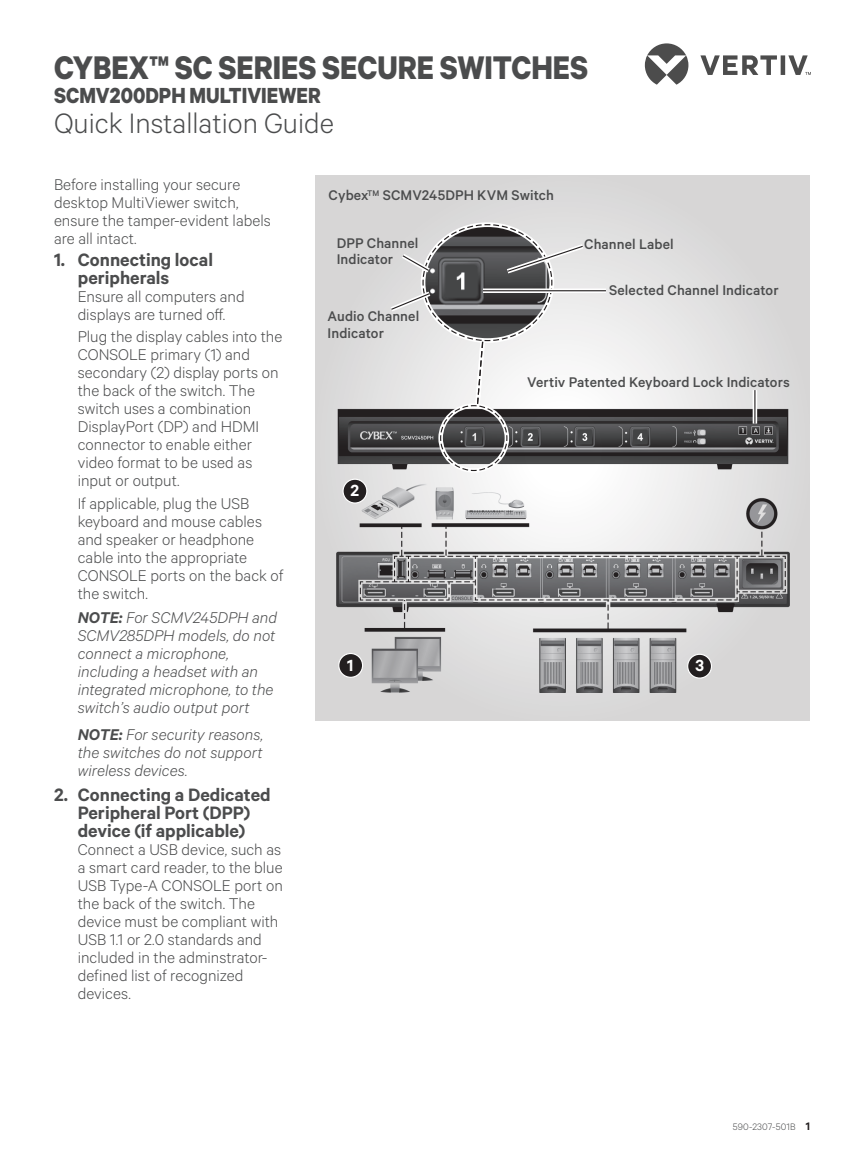
<style>
.page{position:relative;width:864px;height:1161px;background:#fff}
.page>*{position:absolute;margin:0;border:0;box-sizing:border-box;transform-origin:0 0}
.t1{font:700 31.5px "Calibre";color:#4b4c4d;scale:.9 1}
.t2{font:300 27px "Calibre";color:#4b4c4d}
.t3{font:700 21px "Calibre";color:#4b4c4d;scale:.9 1}
.t4{font:600 17.25px/18px "Calibre";color:#4b4c4d}
.t5{font:600 15.6px "Calibre";color:#fff}
.t6{font:300 15px/18px "Calibre";color:#4b4c4d}
.t7{font:italic 300 15px/18px "Calibre";color:#4b4c4d}
.t8{font:500 13.5px/16.5px "Calibre";letter-spacing:.005em;color:#4b4c4d}
.t9{font:300 9px "Calibre";letter-spacing:.02em;color:#4b4c4d}
.s1{font-weight:600}
.s2{font-weight:600;font-size:10.5px;color:#231f20}
</style>
<div class="page">
<svg style="left:645px;top:43px;width:166px;height:42px"></svg>
<svg style="left:315px;top:176px;width:495px;height:545px;background:#c5c4c5"></svg>
<div style="left:688px;top:654px;width:24px;height:24px;background:#231f20;border-radius:50%"></div>
<div style="left:687px;top:654px;width:25px;height:25px;border:1px solid #fff;border-radius:50%"></div>
<div style="left:339px;top:654px;width:24px;height:23px;background:#231f20;border-radius:50%"></div>
<div style="left:338px;top:653px;width:25px;height:25px;border:1px solid #fff;border-radius:50%"></div>
<div style="left:343px;top:479px;width:24px;height:24px;background:#231f20;border-radius:50%"></div>
<div style="left:342px;top:479px;width:25px;height:25px;border:1px solid #fff;border-radius:50%"></div>
<svg style="left:753px;top:390px;width:4px;height:34px"></svg>
<hr style="left:754px;top:390px;width:1px;height:34px;background:#231f20">
<svg style="left:588px;top:289px;width:18px;height:4px"></svg>
<hr style="left:483px;top:290px;width:123px;height:1px;background:#231f20">
<svg style="left:386px;top:224px;width:202px;height:248px"></svg>
<h1 class="t1" style="left:54px;top:45px;width:595px">CYBEX™ SC SERIES SECURE SWITCHES</h1>
<h3 class="t3" style="left:54px;top:80px;width:298px">SCMV200DPH MULTIVIEWER</h3>
<h2 class="t2" style="left:54px;top:105px;width:282px">Quick Installation Guide</h2>
<p class="t6" style="left:54px;top:174px;width:218px">Before installing your secure desktop MultiViewer switch, ensure the tamper-evident labels are all intact.</p>
<p class="t4" style="left:78px;top:250px;width:137px;text-indent:-24px">1. Connecting local peripherals</p>
<p class="t6" style="left:78px;top:287px;width:169px">Ensure all computers and displays are turned off.</p>
<p class="t6" style="left:78px;top:327px;width:206px">Plug the display cables into the<br>CONSOLE primary (1) and secondary (2) display ports on the back of the switch. The switch uses a combination<br>DisplayPort (DP) and HDMI connector to enable either video format to be used as input or output.</p>
<p class="t6" style="left:78px;top:493px;width:207px">If applicable, plug the USB keyboard and mouse cables and speaker or headphone cable into the appropriate<br>CONSOLE ports on the back of the switch.</p>
<p class="t7" style="left:78px;top:608px;width:201px"><span class="s1">NOTE:</span> For SCMV245DPH and<br>SCMV285DPH models, do not connect a microphone, including a headset with an integrated microphone, to the switch’s audio output port</p>
<p class="t7" style="left:78px;top:725px;width:187px;text-align:justify"><span class="s1">NOTE:</span> For security reasons, the switches do not support wireless devices.</p>
<p class="t4" style="left:54px;top:785px;width:218px;text-align:center">2. Connecting a Dedicated<br>Peripheral Port (DPP) device (if applicable)</p>
<p class="t6" style="left:78px;top:839px;width:207px">Connect a USB device, such as a smart card reader, to the blue<br>USB Type-A CONSOLE port on the back of the switch. The device must be compliant with<br>USB 1.1 or 2.0 standards and included in the adminstrator&shy;defined list of recognized devices.</p>
<p class="t8" style="left:328px;top:187px;width:227px">Cybex<sup>TM</sup> SCMV245DPH KVM Switch</p>
<p class="t8" style="left:337px;top:234px;width:83px">DPP Channel<br>Indicator</p>
<p class="t8" style="left:328px;top:307px;width:93px">Audio Channel<br>Indicator</p>
<p class="t8" style="left:584px;top:236px;width:91px">Channel Label</p>
<p class="t8" style="left:609px;top:282px;width:171px">Selected Channel Indicator</p>
<p class="t5" style="left:351px;top:480px;width:10px">2</p>
<p class="t8" style="left:527px;top:374px;width:264px">Vertiv Patented Keyboard Lock Indicators</p>
<p class="t5" style="left:347px;top:654px;width:8px">1</p>
<p class="t5" style="left:695px;top:655px;width:10px">3</p>
<p class="t9" style="left:733px;top:1121px;width:79px">590-2307-501B <span class="s2">1</span></p>
</div>
